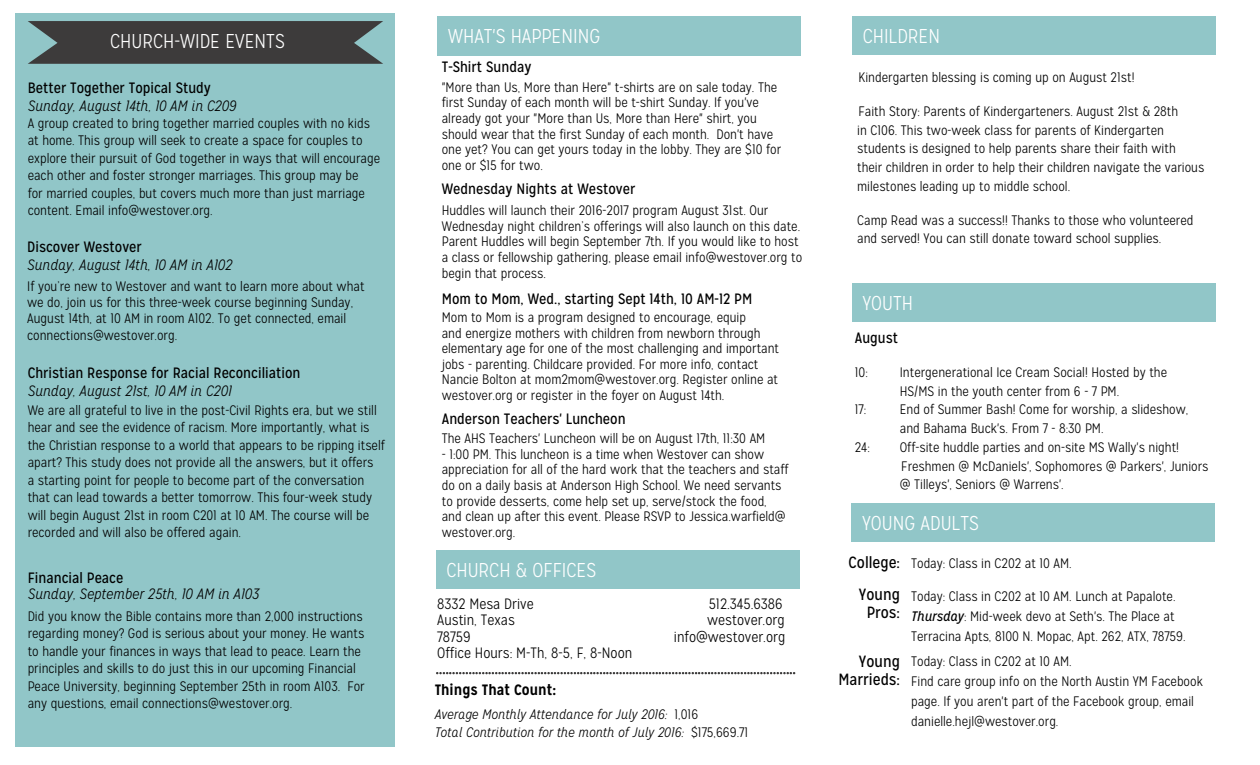
<style>
.page{position:relative;width:1260px;height:765px;background:#fff}
.page>*{position:absolute;margin:0;border:0;box-sizing:border-box;transform-origin:0 0}
.t1{font:300 20px "Mission Gothic";color:#fff}
.t2{font:16.25px/17.5px "Mission Gothic";color:#000;text-align:center}
.t3{font:15px "Mission Gothic";color:#000}
.t4{font:italic 300 15px "Mission Gothic";color:#000}
.t5{font:300 15px "Mission Gothic";color:#000}
.t6{font:700 15px "Mission Gothic";color:#000}
.t7{font:300 13.75px/15.6px "Mission Gothic";color:#000}
.t8{font:italic 300 13.75px/18.8px "Mission Gothic";color:#000}
.s1{font-style:normal}
.s2{font-weight:400;font-size:16.25px}
.s3{font-weight:400;font-style:italic}
</style>
<div class="page">
<div style="left:852px;top:283px;width:363px;height:38px;background:#91c6c8"></div>
<div style="left:15px;top:13px;width:380px;height:734px;background:#91c6c8"></div>
<svg style="left:28px;top:21px;width:355px;height:43px;background:#444747"></svg>
<div style="left:852px;top:504px;width:363px;height:38px;background:#91c6c8"></div>
<svg style="left:436px;top:672px;width:359px;height:2px"></svg>
<div style="left:436px;top:550px;width:364px;height:39px;background:#91c6c8"></div>
<div style="left:852px;top:16px;width:364px;height:38px;background:#91c6c8"></div>
<div style="left:437px;top:16px;width:363px;height:40px;background:#91c6c8"></div>
<h1 class="t1" style="left:110px;top:29px;width:176px">CHURCH-WIDE EVENTS</h1>
<p class="t3" style="left:28px;top:79px;width:185px">Better Together Topical Study</p>
<p class="t4" style="left:28px;top:97px;width:210px">Sunday, August 14th, 10 AM in C209</p>
<p class="t7" style="left:28px;top:115px;width:354px;line-height:17.5px">A group created to bring together married couples with no kids at home. This group will seek to create a space for couples to explore their pursuit of God together in ways that will encourage each other and foster stronger marriages. This group may be<br>for married couples, but covers much more than just marriage content. Email info@westover.org.</p>
<p class="t3" style="left:27px;top:238px;width:116px">Discover Westover</p>
<p class="t4" style="left:27px;top:256px;width:207px">Sunday, August 14th, 10 AM in A102</p>
<p class="t7" style="left:27px;top:278px;width:339px;line-height:16.2px">If you’re new to Westover and want to learn more about what we do, join us for this three-week course beginning Sunday, August 14th, at 10 AM in room A102. To get connected, email connections@westover.org.</p>
<p class="t3" style="left:28px;top:364px;width:274px">Christian Response for Racial Reconciliation</p>
<p class="t4" style="left:28px;top:382px;width:206px">Sunday, August 21st, 10 AM in C201</p>
<p class="t7" style="left:28px;top:401px;width:359px;line-height:17.5px">We are all grateful to live in the post-Civil Rights era, but we still hear and see the evidence of racism. More importantly, what is the Christian response to a world that appears to be ripping itself apart? This study does not provide all the answers, but it offers<br>a starting point for people to become part of the conversation that can lead towards a better tomorrow. This four-week study will begin August 21st in room C201 at 10 AM. The course will be recorded and will also be offered again.</p>
<p class="t3" style="left:28px;top:568px;width:97px">Financial Peace</p>
<p class="t4" style="left:28px;top:585px;width:233px">Sunday, September 25th, 10 AM in A103</p>
<p class="t7" style="left:28px;top:607px;width:339px;line-height:17.5px">Did you know the Bible contains more than 2,000 instructions regarding money? God is serious about your money. He wants to handle your finances in ways that lead to peace. Learn the principles and skills to do just this in our upcoming Financial Peace University, beginning September 25th in room A103. For any questions, email connections@westover.org.</p>
<h1 class="t1" style="left:448px;top:25px;width:154px">WHAT'S HAPPENING</h1>
<p class="t3" style="left:442px;top:58px;width:91px">T-Shirt Sunday</p>
<p class="t7" style="left:442px;top:79px;width:341px">"More than Us, More than Here" t-shirts are on sale today. The first Sunday of each month will be t-shirt Sunday. If you've already got your "More than Us, More than Here" shirt, you should wear that the first Sunday of each month. Don't have one yet? You can get yours today in the lobby. They are $10 for one or $15 for two.</p>
<p class="t3" style="left:442px;top:180px;width:195px">Wednesday Nights at Westover</p>
<p class="t7" style="left:442px;top:203px;width:362px">Huddles will launch their 2016-2017 program August 31st. Our Wednesday night children’s offerings will also launch on this date.<br>Parent Huddles will begin September 7th. If you would like to host a class or fellowship gathering, please email info@westover.org to begin that process.</p>
<p class="t3" style="left:442px;top:290px;width:312px">Mom to Mom, Wed., starting Sept 14th, 10 AM-12 PM</p>
<p class="t7" style="left:442px;top:310px;width:339px">Mom to Mom is a program designed to encourage, equip<br>and energize mothers with children from newborn through elementary age for one of the most challenging and important jobs - parenting. Childcare provided. For more info, contact Nancie Bolton at mom2mom@westover.org. Register online at westover.org or register in the foyer on August 14th.</p>
<p class="t3" style="left:442px;top:410px;width:185px">Anderson Teachers' Luncheon</p>
<p class="t7" style="left:442px;top:431px;width:325px">The AHS Teachers' Luncheon will be on August 17th, 11:30 AM</p>
<p class="t7" style="left:442px;top:446px;width:348px">- 1:00 PM. This luncheon is a time when Westover can show appreciation for all of the hard work that the teachers and staff do on a daily basis at Anderson High School. We need servants to provide desserts, come help set up, serve/stock the food, and clean up after this event. Please RSVP to Jessica.warfield@ westover.org.</p>
<h1 class="t1" style="left:446px;top:559px;width:151px">CHURCH &amp; OFFICES</h1>
<p class="t5" style="left:437px;top:595px;width:98px">8332 Mesa Drive</p>
<p class="t5" style="left:709px;top:595px;width:75px">512.345.6386</p>
<p class="t5" style="left:437px;top:611px;width:79px">Austin, Texas</p>
<p class="t5" style="left:707px;top:611px;width:79px">westover.org</p>
<p class="t5" style="left:437px;top:628px;width:35px">78759</p>
<p class="t5" style="left:674px;top:628px;width:113px">info@westover.org</p>
<p class="t5" style="left:437px;top:644px;width:197px">Office Hours: M-Th, 8-5, F, 8-Noon</p>
<p class="t6" style="left:435px;top:681px;width:123px">Things That Count:</p>
<p class="t8" style="left:435px;top:705px;width:315px">Average Monthly Attendance for July 2016: <span class="s1">1,016<br></span>Total Contribution for the month of July 2016: <span class="s1">$175,669.71</span></p>
<h1 class="t1" style="left:863px;top:24px;width:79px">CHILDREN</h1>
<p class="t7" style="left:858px;top:70px;width:277px">Kindergarten blessing is coming up on August 21st!</p>
<p class="t7" style="left:857px;top:102px;width:349px;line-height:18.8px">Faith Story: Parents of Kindergarteners. August 21st &amp; 28th<br>in C106. This two-week class for parents of Kindergarten students is designed to help parents share their faith with<br>their children in order to help their children navigate the various milestones leading up to middle school.</p>
<p class="t7" style="left:857px;top:211px;width:338px;line-height:18.8px">Camp Read was a success!! Thanks to those who volunteered and served! You can still donate toward school supplies.</p>
<h1 class="t1" style="left:862px;top:291px;width:52px">YOUTH</h1>
<p class="t3" style="left:855px;top:329px;width:45px">August</p>
<p class="t7" style="left:855px;top:364px;width:15px">10:</p>
<p class="t7" style="left:900px;top:363px;width:269px;line-height:18.8px">Intergenerational Ice Cream Social! Hosted by the<br>HS/MS in the youth center from 6 - 7 PM.</p>
<p class="t7" style="left:855px;top:402px;width:13px">17:</p>
<p class="t7" style="left:900px;top:400px;width:290px;line-height:18.8px">End of Summer Bash! Come for worship, a slideshow, and Bahama Buck's. From 7 - 8:30 PM.</p>
<p class="t7" style="left:855px;top:439px;width:17px">24:</p>
<p class="t7" style="left:900px;top:438px;width:310px;line-height:18.8px">Off-site huddle parties and on-site MS Wally's night!<br>Freshmen @ McDaniels', Sophomores @ Parkers', Juniors @ Tilleys', Seniors @ Warrens'.</p>
<h1 class="t1" style="left:862px;top:511px;width:118px">YOUNG ADULTS</h1>
<p class="t7" style="left:849px;top:556px;width:225px"><span class="s2">College:</span> Today: Class in C202 at 10 AM.</p>
<p class="t2" style="left:859px;top:586px;width:43px">Young<br>Pros:</p>
<p class="t7" style="left:911px;top:586px;width:276px;line-height:20px">Today: Class in C202 at 10 AM. Lunch at Papalote.<br><span class="s3">Thursday</span>: Mid-week devo at Seth's. The Place at<br>Terracina Apts, 8100 N. Mopac, Apt. 262, ATX, 78759.</p>
<p class="t2" style="left:838px;top:653px;width:63px;text-align:right">Young<br>Marrieds:</p>
<p class="t7" style="left:911px;top:651px;width:293px;line-height:20px">Today: Class in C202 at 10 AM.<br>Find care group info on the North Austin YM Facebook page. If you aren't part of the Facebook group, email danielle.hejl@westover.org.</p>
</div>
